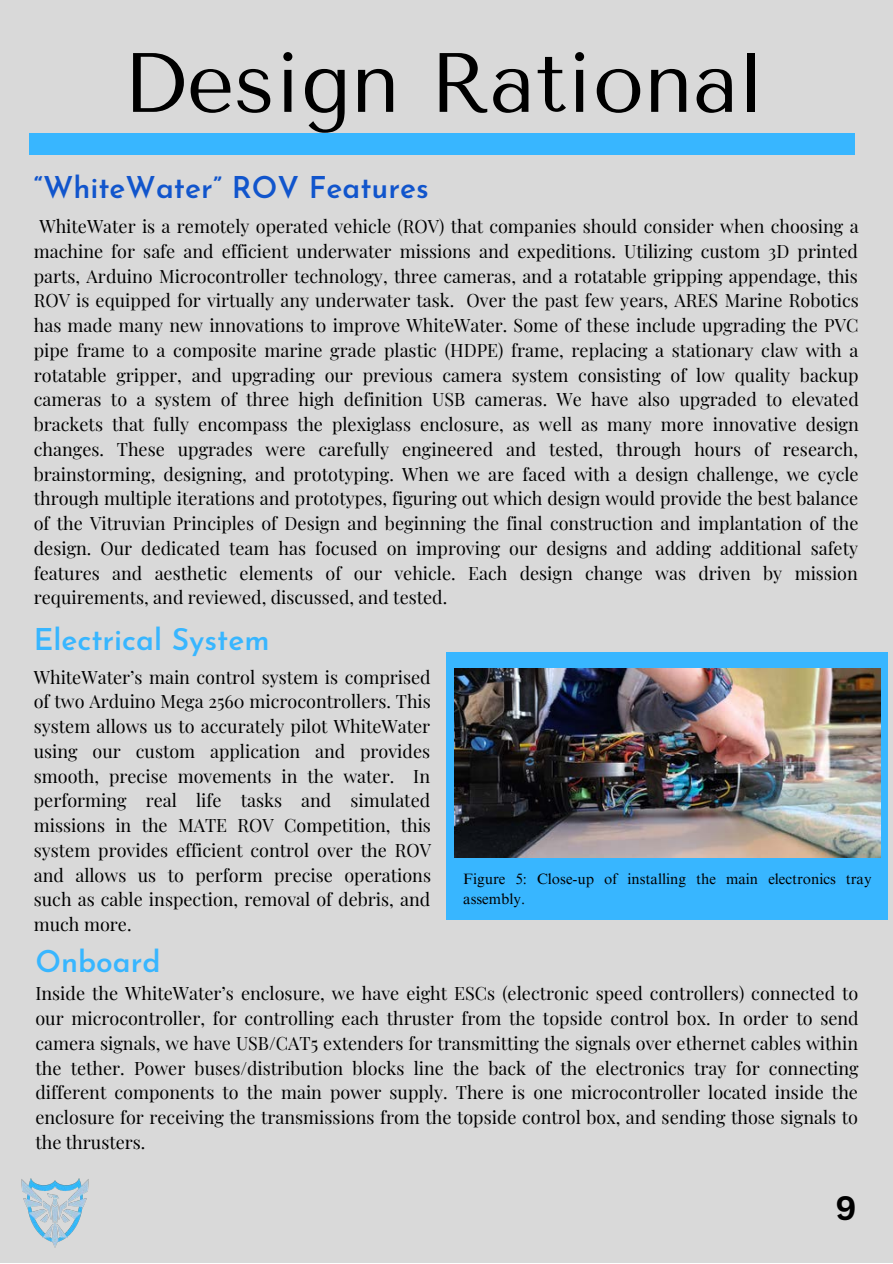
<style>
.page{position:relative;width:893px;height:1264px;background:#fff}
.page>*{position:absolute;margin:0;border:0;box-sizing:border-box;transform-origin:0 0}
.t1{font:84px "Tenor Sans";color:#000}
.t2{font:700 33px "Canva Sans";color:#000}
.t3{font:600 30px "Josefin Sans";color:#15c}
.t4{font:600 30px "Josefin Sans";color:#38b6ff}
.t5{font:18px/24.8px "Playfair Display";color:#000;text-align:justify}
.t6{font:15px/20.2px "Times NRMT Pro";color:#000}
</style>
<div class="page">
<div style="left:0;top:0;width:892px;height:1262px;background:#d9d9d9"></div>
<div style="left:30px;top:133px;width:824px;height:22px;background:#38b6ff"></div>
<img style="left:21px;top:1178px;width:68px;height:70px">
<div style="left:446px;top:652px;width:441px;height:267px;background:#38b6ff"></div>
<img style="left:454px;top:669px;width:426px;height:188px">
<p class="t1" style="left:122px;top:35px;width:641px">Design Rational</p>
<p class="t3" style="left:34px;top:176px;width:396px">“WhiteWater” ROV Features</p>
<p class="t5" style="left:34px;top:213px;width:826px;text-indent:6px">WhiteWater is a remotely operated vehicle (ROV) that companies should consider when choosing a machine for safe and efficient underwater missions and expeditions. Utilizing custom 3D printed parts, Arduino Microcontroller technology, three cameras, and a rotatable gripping appendage, this ROV is equipped for virtually any underwater task. Over the past few years, ARES Marine Robotics has made many new innovations to improve WhiteWater. Some of these include upgrading the PVC pipe frame to a composite marine grade plastic (HDPE) frame, replacing a stationary claw with a rotatable gripper, and upgrading our previous camera system consisting of low quality backup cameras to a system of three high definition USB cameras. We have also upgraded to elevated brackets that fully encompass the plexiglass enclosure, as well as many more innovative design changes. These upgrades were carefully engineered and tested, through hours of research, brainstorming, designing, and prototyping. When we are faced with a design challenge, we cycle through multiple iterations and prototypes, figuring out which design would provide the best balance of the Vitruvian Principles of Design and beginning the final construction and implantation of the design. Our dedicated team has focused on improving our designs and adding additional safety features and aesthetic elements of our vehicle. Each design change was driven by mission requirements, and reviewed, discussed, and tested.</p>
<p class="t4" style="left:34px;top:627px;width:237px">Electrical System</p>
<p class="t5" style="left:34px;top:663px;width:399px">WhiteWater’s main control system is comprised of two Arduino Mega 2560 microcontrollers. This system allows us to accurately pilot WhiteWater using our custom application and provides smooth, precise movements in the water. In performing real life tasks and simulated missions in the MATE ROV Competition, this system provides efficient control over the ROV and allows us to perform precise operations such as cable inspection, removal of debris, and much more.</p>
<p class="t6" style="left:463px;top:870px;width:410px">Figure 5: Close-up of installing the main electronics tray assembly.</p>
<p class="t4" style="left:35px;top:949px;width:127px">Onboard</p>
<p class="t5" style="left:35px;top:980px;width:824px">Inside the WhiteWater’s enclosure, we have eight ESCs (electronic speed controllers) connected to our microcontroller, for controlling each thruster from the topside control box. In order to send camera signals, we have USB/CAT5 extenders for transmitting the signals over ethernet cables within the tether. Power buses/distribution blocks line the back of the electronics tray for connecting different components to the main power supply. There is one microcontroller located inside the enclosure for receiving the transmissions from the topside control box, and sending those signals to the thrusters.</p>
<p class="t2" style="left:835px;top:1185px;width:23px">9</p>
</div>
